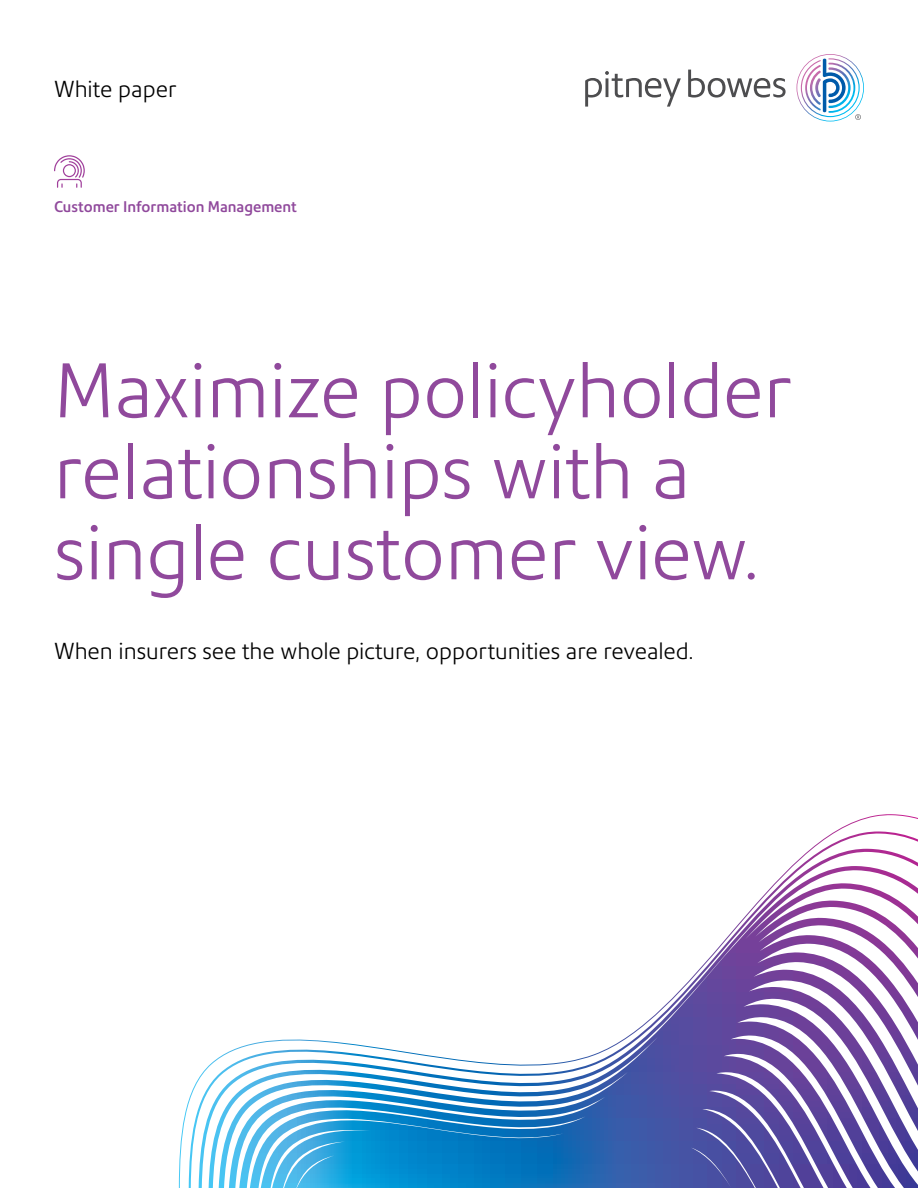
<style>
.page{position:relative;width:918px;height:1188px;background:#fff}
.page>*{position:absolute;margin:0;border:0;box-sizing:border-box;transform-origin:0 0}
.t1{font:300 75px/81px "Precision Sans";color:#90499c}
.t2{font:300 22.5px "Precision Sans";color:#000}
.t3{font:500 15px "Precision Sans";color:#90499c}
</style>
<div class="page">
<svg style="left:179px;top:814px;width:739px;height:374px"></svg>
<svg style="left:54px;top:155px;width:31px;height:33px"></svg>
<svg style="left:585px;top:70px;width:201px;height:37px"></svg>
<svg style="left:796px;top:54px;width:68px;height:68px"></svg>
<p class="t2" style="left:54px;top:76px;width:124px">White paper</p>
<p class="t3" style="left:54px;top:197px;width:244px">Customer Information Management</p>
<h1 class="t1" style="left:54px;top:350px;width:739px">Maximize policyholder relationships with a single customer view.</h1>
<p class="t2" style="left:54px;top:638px;width:641px">When insurers see the whole picture, opportunities are revealed.</p>
</div>
